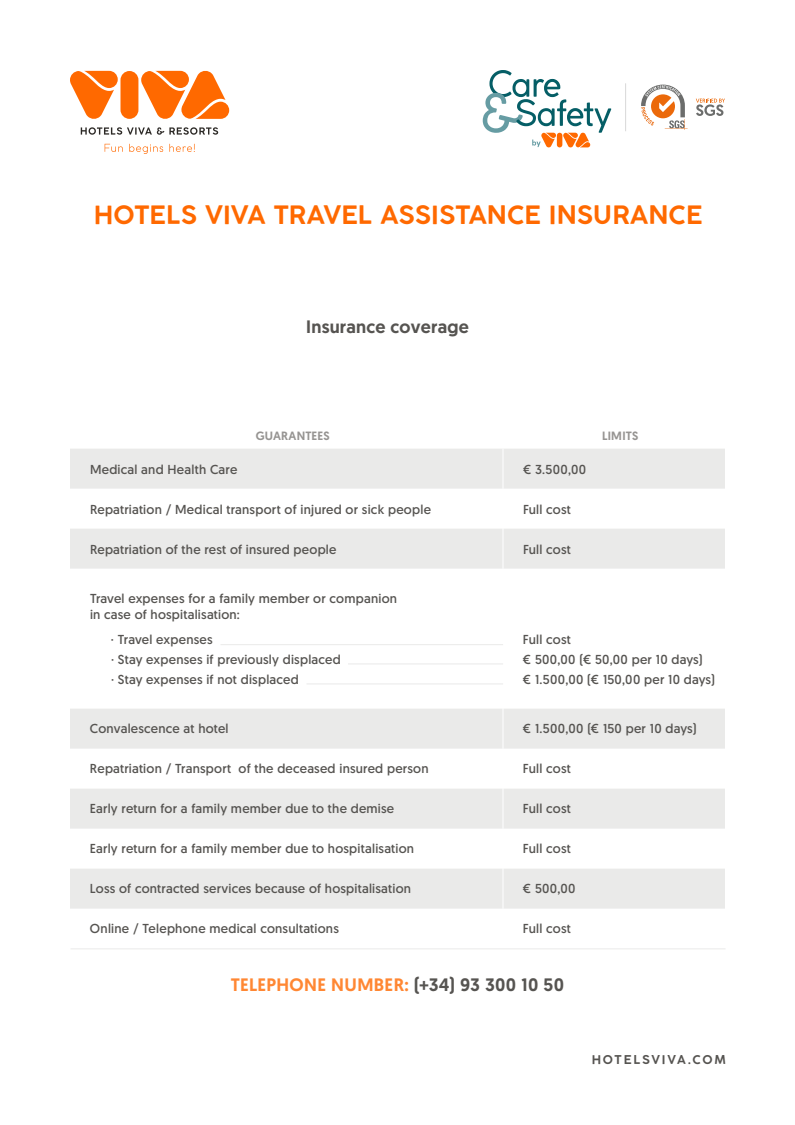
<style>
.page{position:relative;width:795px;height:1125px;background:#fff}
.page>*{position:absolute;margin:0;border:0;box-sizing:border-box;transform-origin:0 0}
.t1{font:700 25px "Coco Gothic";letter-spacing:.01em;color:#ff6900}
.t2{font:500 18px "Geomanist";letter-spacing:.02em;color:#ff8733}
.t3{font:500 18px "Geomanist";letter-spacing:.01em;color:#565451}
.t4{font:13px/20px "Geomanist";letter-spacing:.02em;color:#565451}
.t5{font:500 12px "Geomanist";letter-spacing:.015em;color:#969492}
.t6{font:700 12px "Coco Gothic";letter-spacing:.145em;color:#565451}
.s1{color:#565451}
</style>
<div class="page">
<svg style="left:141px;top:70px;width:88px;height:49px"></svg>
<svg style="left:70px;top:71px;width:48px;height:48px"></svg>
<div style="left:121px;top:71px;width:17px;height:48px;background:#ff6900;border-radius:9px"></div>
<svg style="left:81px;top:127px;width:137px;height:8px"></svg>
<svg style="left:105px;top:144px;width:18px;height:8px"></svg>
<svg style="left:129px;top:144px;width:34px;height:10px"></svg>
<svg style="left:169px;top:144px;width:26px;height:8px"></svg>
<svg style="left:483px;top:70px;width:128px;height:77px"></svg>
<div style="left:557px;top:133px;width:5px;height:14px;background:#ff6900;border-radius:3px"></div>
<hr style="left:625px;top:83px;width:1px;height:48px;background:#d9d9d9">
<svg style="left:641px;top:85px;width:47px;height:45px"></svg>
<svg style="left:696px;top:99px;width:29px;height:17px"></svg>
<svg style="left:70px;top:449px;width:655px;height:460px"></svg>
<hr style="left:502px;top:449px;width:2px;height:40px;background:#fff">
<hr style="left:502px;top:489px;width:2px;height:40px;background:#fff">
<hr style="left:502px;top:529px;width:2px;height:40px;background:#fff">
<hr style="left:502px;top:569px;width:2px;height:140px;background:#fff">
<hr style="left:502px;top:709px;width:2px;height:40px;background:#fff">
<hr style="left:502px;top:749px;width:2px;height:40px;background:#fff">
<hr style="left:502px;top:789px;width:2px;height:40px;background:#fff">
<hr style="left:502px;top:829px;width:2px;height:40px;background:#fff">
<hr style="left:502px;top:869px;width:2px;height:40px;background:#fff">
<hr style="left:220px;top:644px;width:283px;height:1px;background:#eaeae9">
<hr style="left:306px;top:684px;width:197px;height:1px;background:#eaeae9">
<hr style="left:70px;top:949px;width:656px;height:1px;background:#eaeae9">
<hr style="left:348px;top:664px;width:155px;height:1px;background:#eaeae9">
<p class="t1" style="left:94px;top:196px;width:610px">HOTELS VIVA TRAVEL ASSISTANCE INSURANCE</p>
<p class="t3" style="left:306px;top:315px;width:164px">Insurance coverage</p>
<p class="t5" style="left:256px;top:428px;width:76px">GUARANTEES</p>
<p class="t5" style="left:602px;top:428px;width:38px">LIMITS</p>
<p class="t4" style="left:90px;top:459px;width:149px">Medical and Health Care</p>
<p class="t4" style="left:523px;top:459px;width:65px">€ 3.500,00</p>
<p class="t4" style="left:90px;top:499px;width:343px">Repatriation / Medical transport of injured or sick people</p>
<p class="t4" style="left:523px;top:499px;width:49px">Full cost</p>
<p class="t4" style="left:90px;top:539px;width:248px">Repatriation of the rest of insured people</p>
<p class="t4" style="left:523px;top:539px;width:49px">Full cost</p>
<p class="t4" style="left:90px;top:588px;width:309px">Travel expenses for a family member or companion</p>
<p class="t4" style="left:90px;top:604px;width:151px">in case of hospitalisation:</p>
<p class="t4" style="left:111px;top:629px;width:231px">· Travel expenses<br>· Stay expenses if previously displaced</p>
<p class="t4" style="left:111px;top:669px;width:189px">· Stay expenses if not displaced</p>
<p class="t4" style="left:523px;top:630px;width:49px">Full cost</p>
<p class="t4" style="left:523px;top:650px;width:181px">€ 500,00 (€ 50,00 per 10 days)</p>
<p class="t4" style="left:523px;top:670px;width:193px">€ 1.500,00 (€ 150,00 per 10 days)</p>
<p class="t4" style="left:90px;top:719px;width:140px">Convalescence at hotel</p>
<p class="t4" style="left:523px;top:719px;width:175px">€ 1.500,00 (€ 150 per 10 days)</p>
<p class="t4" style="left:90px;top:759px;width:340px">Repatriation / Transport of the deceased insured person</p>
<p class="t4" style="left:523px;top:759px;width:49px">Full cost</p>
<p class="t4" style="left:90px;top:799px;width:306px">Early return for a family member due to the demise</p>
<p class="t4" style="left:523px;top:799px;width:49px">Full cost</p>
<p class="t4" style="left:90px;top:839px;width:326px">Early return for a family member due to hospitalisation</p>
<p class="t4" style="left:523px;top:839px;width:49px">Full cost</p>
<p class="t4" style="left:90px;top:879px;width:323px">Loss of contracted services because of hospitalisation</p>
<p class="t4" style="left:523px;top:879px;width:54px">€ 500,00</p>
<p class="t4" style="left:90px;top:919px;width:250px">Online / Telephone medical consultations</p>
<p class="t4" style="left:523px;top:919px;width:49px">Full cost</p>
<p class="t2" style="left:231px;top:973px;width:335px">TELEPHONE NUMBER: <span class="s1">(+34) 93 300 10 50</span></p>
<p class="t6" style="left:592px;top:1050px;width:135px">HOTELSVIVA.COM</p>
</div>
